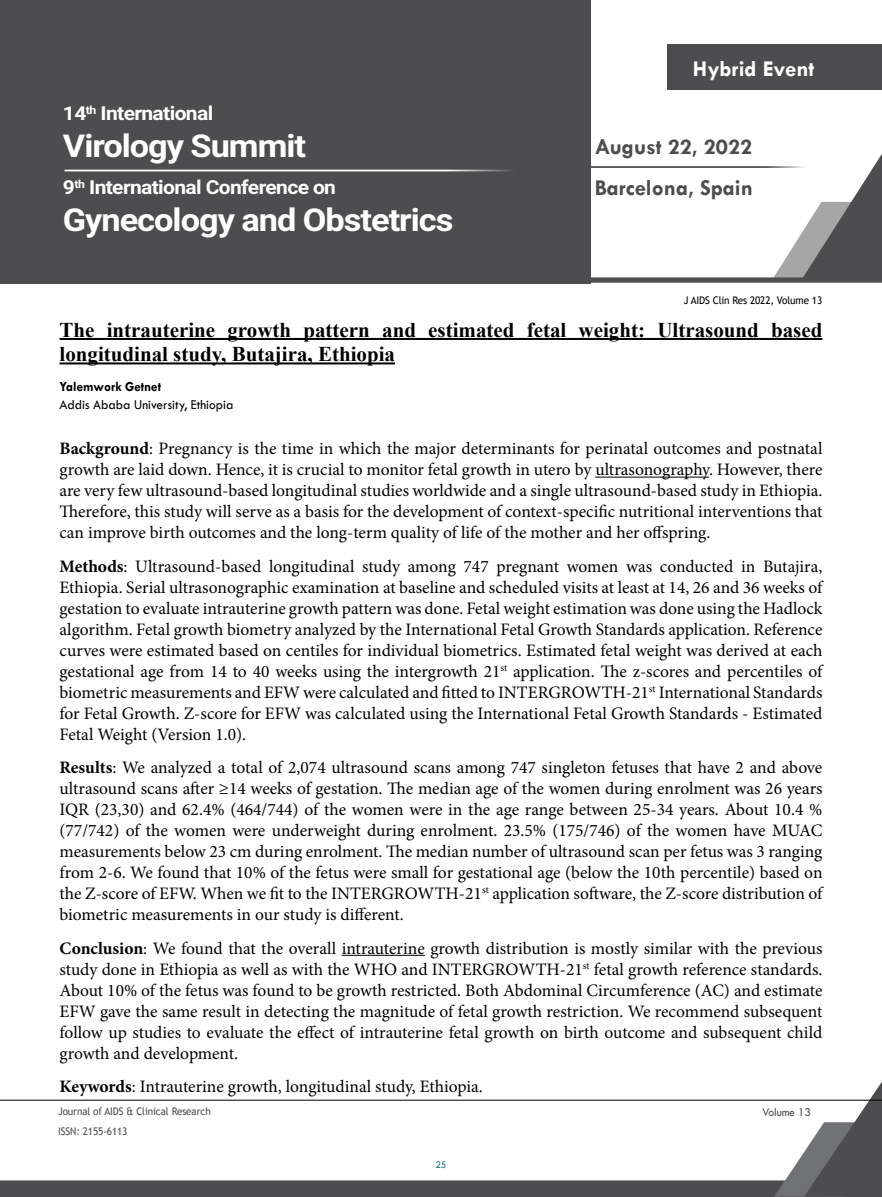
<style>
.page{position:relative;width:882px;height:1197px;background:#fff}
.page>*{position:absolute;margin:0;border:0;box-sizing:border-box;transform-origin:0 0}
.t1{font:700 31.5px "Roboto";letter-spacing:-.03em;color:#fff;scale:1.09 1}
.t2{font:700 22.75px/41.1px "Tw Cen";color:#4d4d4f}
.t3{font:700 22.75px "Tw Cen";color:#fff}
.t4{font:700 21px/24.5px "Times New Roman";color:#000}
.t5{font:700 19.25px "Roboto";letter-spacing:-.03em;color:#fff;scale:1.09 1}
.t6{font:17.5px/21px "Minion Pro";letter-spacing:-.005em;color:#000;text-align:justify}
.t7{font:14px "Tw Cen";color:#000;scale:.95 1}
.t8{font:700 14px "Tw Cen";color:#000;scale:.95 1}
.t9{font:12.25px "Tw Cen";letter-spacing:-.01em;color:#4d4d4f;scale:.95 1}
.t10{font:10.5px "Trebuchet MS";letter-spacing:-.01em;color:#4d4d4f;scale:.95 1}
.t11{font:10.5px "Trebuchet MS";letter-spacing:-.01em;color:#000;scale:.95 1}
.t12{font:10.5px "Tw Cen";color:#15697e;scale:.95 1}
.s1{font-weight:700}
</style>
<div class="page">
<svg style="left:0;top:1081px;width:882px;height:116px"></svg>
<hr style="left:0;top:1100px;width:882px;height:1px;background:#000">
<div style="left:0;top:0;width:590px;height:283px;background:#4d4d4f"></div>
<svg style="left:64px;top:153px;width:818px;height:130px"></svg>
<hr style="left:65px;top:170px;width:477px;height:1px;background:#fff">
<div style="left:667px;top:44px;width:215px;height:45px;background:#4d4d4f"></div>
<hr style="left:60px;top:338px;width:762px;height:2px;background:#000">
<hr style="left:60px;top:362px;width:335px;height:2px;background:#000">
<hr style="left:595px;top:477px;width:114px;height:1px;background:#000">
<hr style="left:342px;top:955px;width:83px;height:1px;background:#000">
<p class="t5" style="left:63px;top:100px;width:139px">14<sup>th</sup> International</p>
<h1 class="t1" style="left:63px;top:124px;width:225px">Virology Summit</h1>
<p class="t5" style="left:63px;top:174px;width:252px">9<sup>th</sup> International Conference on</p>
<h1 class="t1" style="left:63px;top:198px;width:360px">Gynecology and Obstetrics</h1>
<h2 class="t3" style="left:693px;top:55px;width:123px">Hybrid Event</h2>
<h2 class="t2" style="left:595px;top:126px;width:160px">August 22, 2022<br>Barcelona, Spain</h2>
<p class="t11" style="left:684px;top:293px;width:147px">J AIDS Clin Res 2022, Volume 13</p>
<p class="t4" style="left:60px;top:317px;width:764px">The intrauterine growth pattern and estimated fetal weight: Ultrasound based longitudinal study, Butajira, Ethiopia</p>
<p class="t8" style="left:60px;top:378px;width:108px">Yalemwork Getnet</p>
<p class="t7" style="left:60px;top:396px;width:185px">Addis Ababa University, Ethiopia</p>
<p class="t6" style="left:60px;top:438px;width:764px"><span class="s1">Background</span>: Pregnancy is the time in which the major determinants for perinatal outcomes and postnatal growth are laid down. Hence, it is crucial to monitor fetal growth in utero by ultrasonography. However, there are very few ultrasound-based longitudinal studies worldwide and a single ultrasound-based study in Ethiopia.<br>Therefore, this study will serve as a basis for the development of context-specific nutritional interventions that can improve birth outcomes and the long-term quality of life of the mother and her offspring.</p>
<p class="t6" style="left:60px;top:556px;width:765px"><span class="s1">Methods</span>: Ultrasound-based longitudinal study among 747 pregnant women was conducted in Butajira, Ethiopia. Serial ultrasonographic examination at baseline and scheduled visits at least at 14, 26 and 36 weeks of gestation to evaluate intrauterine growth pattern was done. Fetal weight estimation was done using the Hadlock algorithm. Fetal growth biometry analyzed by the International Fetal Growth Standards application. Reference curves were estimated based on centiles for individual biometrics. Estimated fetal weight was derived at each gestational age from 14 to 40 weeks using the intergrowth 21<sup>st</sup> application. The z-scores and percentiles of biometric measurements and EFW were calculated and fitted to INTERGROWTH-21<sup>st</sup> International Standards for Fetal Growth. Z-score for EFW was calculated using the International Fetal Growth Standards - Estimated Fetal Weight (Version 1.0).</p>
<p class="t6" style="left:60px;top:757px;width:765px"><span class="s1">Results</span>: We analyzed a total of 2,074 ultrasound scans among 747 singleton fetuses that have 2 and above ultrasound scans after ≥14 weeks of gestation. The median age of the women during enrolment was 26 years IQR (23,30) and 62.4% (464/744) of the women were in the age range between 25-34 years. About 10.4 % (77/742) of the women were underweight during enrolment. 23.5% (175/746) of the women have MUAC measurements below 23 cm during enrolment. The median number of ultrasound scan per fetus was 3 ranging from 2-6. We found that 10% of the fetus were small for gestational age (below the 10th percentile) based on the Z-score of EFW. When we fit to the INTERGROWTH-21<sup>st</sup> application software, the Z-score distribution of biometric measurements in our study is different.</p>
<p class="t6" style="left:60px;top:938px;width:765px"><span class="s1">Conclusion</span>: We found that the overall intrauterine growth distribution is mostly similar with the previous study done in Ethiopia as well as with the WHO and INTERGROWTH-21<sup>st</sup> fetal growth reference standards.<br>About 10% of the fetus was found to be growth restricted. Both Abdominal Circumference (AC) and estimate EFW gave the same result in detecting the magnitude of fetal growth restriction. We recommend subsequent follow up studies to evaluate the effect of intrauterine fetal growth on birth outcome and subsequent child growth and development.</p>
<p class="t6" style="left:60px;top:1076px;width:425px"><span class="s1">Keywords</span>: Intrauterine growth, longitudinal study, Ethiopia.</p>
<p class="t10" style="left:58px;top:1105px;width:162px">Journal of AIDS &amp; Clinical Research</p>
<p class="t9" style="left:762px;top:1104px;width:53px">Volume 13</p>
<p class="t10" style="left:58px;top:1125px;width:75px">ISSN: 2155-6113</p>
<p class="t12" style="left:436px;top:1159px;width:13px">25</p>
</div>
